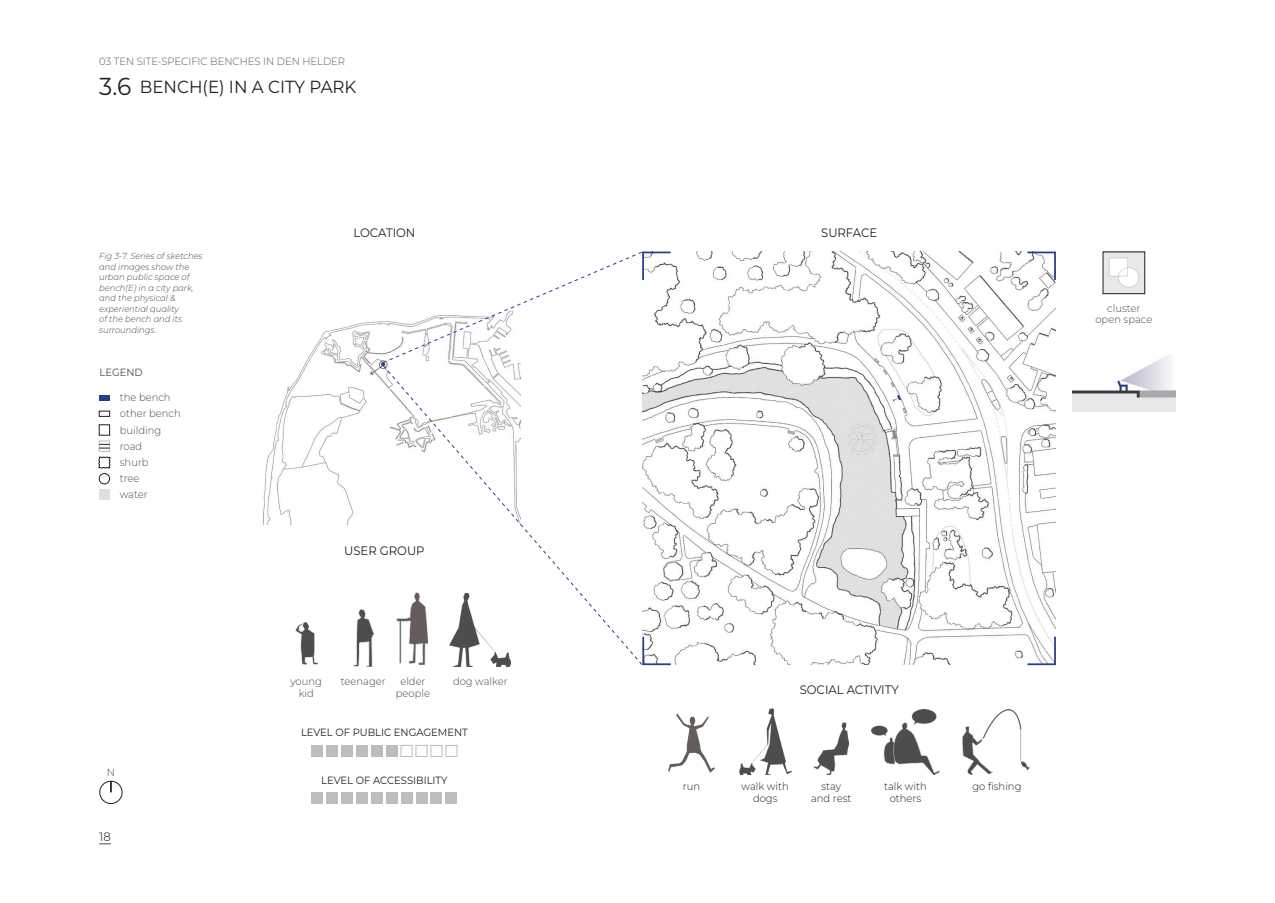
<style>
.page{position:relative;width:1275px;height:903px;background:#fff}
.page>*{position:absolute;margin:0;border:0;box-sizing:border-box;transform-origin:0 0}
.t1{font:17.5px "Montserrat";color:#231f20;scale:.95 1}
.t2{font:12.25px "Montserrat";color:#231f20;scale:.95 1}
.t3{font:12.25px "Montserrat";color:#4b4c4d;scale:.95 1}
.t4{font:300 10.5px "Montserrat";color:#4b4c4d;scale:.95 1}
.t5{font:300 10.5px "Montserrat";color:#231f20;scale:.95 1}
.t6{font:10.5px "Montserrat";color:#231f20;scale:.95 1}
.t7{font:300 10.5px "Montserrat";color:#57585a;scale:.95 1}
.t8{font:10.5px "Montserrat";color:#4b4c4d;scale:.95 1}
.t9{font:italic 300 8.75px/10.5px "Montserrat";color:#4b4c4d;scale:.95 1}
.s1{font-size:24.5px}
</style>
<div class="page">
<img style="left:643px;top:252px;width:413px;height:413px">
<img style="left:263px;top:321px;width:119px;height:203px">
<div style="left:100px;top:781px;width:22px;height:23px;border:1px solid #231f20;border-radius:50%"></div>
<svg style="left:110px;top:781px;width:2px;height:11px"></svg>
<div style="left:99px;top:425px;width:11px;height:10px;border:1px solid #231f20"></div>
<div style="left:99px;top:489px;width:11px;height:11px;background:#dedfe0"></div>
<div style="left:99px;top:473px;width:11px;height:11px;border:1px solid #231f20;border-radius:50%"></div>
<div style="left:99px;top:395px;width:11px;height:5px;background:#253f8e"></div>
<div style="left:99px;top:411px;width:11px;height:6px;border:1px solid #231f20"></div>
<svg style="left:98px;top:456px;width:12px;height:12px"></svg>
<div style="left:99px;top:441px;width:11px;height:11px;border:1px solid #bcbdc0"></div>
<svg style="left:99px;top:444px;width:11px;height:5px"></svg>
<hr style="left:643px;top:663px;width:28px;height:2px;background:#253f8e">
<hr style="left:642px;top:637px;width:2px;height:28px;background:#253f8e">
<svg style="left:1027px;top:252px;width:27px;height:1px"></svg>
<hr style="left:1054px;top:252px;width:2px;height:28px;background:#253f8e">
<hr style="left:1027px;top:663px;width:29px;height:2px;background:#253f8e">
<hr style="left:1054px;top:637px;width:2px;height:28px;background:#253f8e">
<svg style="left:381px;top:251px;width:290px;height:115px"></svg>
<svg style="left:382px;top:364px;width:261px;height:302px"></svg>
<svg style="left:897px;top:395px;width:4px;height:5px"></svg>
<img style="left:353px;top:609px;width:20px;height:57px">
<img style="left:450px;top:593px;width:61px;height:73px">
<div style="left:311px;top:745px;width:11px;height:11px;background:#bcbdc0"></div>
<div style="left:401px;top:745px;width:11px;height:12px;border:1px solid #bcbdc0"></div>
<div style="left:356px;top:745px;width:11px;height:11px;background:#bcbdc0"></div>
<div style="left:446px;top:745px;width:11px;height:12px;border:1px solid #bcbdc0"></div>
<div style="left:326px;top:745px;width:11px;height:11px;background:#bcbdc0"></div>
<div style="left:341px;top:745px;width:11px;height:11px;background:#bcbdc0"></div>
<div style="left:416px;top:745px;width:11px;height:12px;border:1px solid #bcbdc0"></div>
<div style="left:371px;top:745px;width:11px;height:11px;background:#bcbdc0"></div>
<div style="left:431px;top:745px;width:11px;height:12px;border:1px solid #bcbdc0"></div>
<div style="left:386px;top:745px;width:11px;height:11px;background:#bcbdc0"></div>
<div style="left:311px;top:792px;width:11px;height:12px;background:#bcbdc0"></div>
<div style="left:401px;top:792px;width:11px;height:12px;background:#bcbdc0"></div>
<div style="left:356px;top:792px;width:11px;height:12px;background:#bcbdc0"></div>
<div style="left:326px;top:793px;width:11px;height:11px;background:#bcbdc0"></div>
<div style="left:416px;top:792px;width:11px;height:12px;background:#bcbdc0"></div>
<div style="left:431px;top:793px;width:11px;height:11px;background:#bcbdc0"></div>
<div style="left:446px;top:793px;width:11px;height:11px;background:#bcbdc0"></div>
<div style="left:371px;top:792px;width:11px;height:12px;background:#bcbdc0"></div>
<div style="left:341px;top:792px;width:11px;height:12px;background:#bcbdc0"></div>
<div style="left:386px;top:792px;width:11px;height:12px;background:#bcbdc0"></div>
<img style="left:396px;top:592px;width:31px;height:73px">
<img style="left:295px;top:622px;width:22px;height:43px">
<img style="left:1105px;top:254px;width:38px;height:38px">
<div style="left:1103px;top:252px;width:42px;height:42px;border:1px solid #231f20"></div>
<img style="left:1072px;top:355px;width:104px;height:57px">
<img style="left:814px;top:722px;width:35px;height:53px">
<img style="left:739px;top:709px;width:52px;height:66px">
<img style="left:668px;top:713px;width:47px;height:60px">
<img style="left:871px;top:709px;width:68px;height:66px">
<img style="left:962px;top:709px;width:68px;height:65px">
<svg style="left:99px;top:843px;width:12px;height:1px"></svg>
<p class="t7" style="left:99px;top:55px;width:260px">03 TEN SITE-SPECIFIC BENCHES IN DEN HELDER</p>
<p class="t1" style="left:99px;top:75px;width:272px"><span class="s1">3.6</span> BENCH(E) IN A CITY PARK</p>
<p class="t9" style="left:99px;top:251px;width:110px">Fig 3-7. Series of sketches and images show the urban public space of bench(E) in a city park,</p>
<p class="t9" style="left:99px;top:293px;width:89px">and the physical &amp; experiential quality of the bench and its surroundings.</p>
<p class="t8" style="left:100px;top:365px;width:47px">LEGEND</p>
<p class="t4" style="left:120px;top:390px;width:55px">the bench</p>
<p class="t4" style="left:120px;top:407px;width:66px">other bench</p>
<p class="t4" style="left:120px;top:423px;width:45px">building</p>
<p class="t4" style="left:120px;top:439px;width:25px">road</p>
<p class="t4" style="left:120px;top:455px;width:32px">shurb</p>
<p class="t4" style="left:120px;top:472px;width:22px">tree</p>
<p class="t4" style="left:120px;top:488px;width:31px">water</p>
<p class="t4" style="left:107px;top:765px;width:10px">N</p>
<p class="t3" style="left:99px;top:829px;width:14px">18</p>
<p class="t2" style="left:353px;top:224px;width:67px">LOCATION</p>
<p class="t2" style="left:344px;top:542px;width:86px">USER GROUP</p>
<p class="t4" style="left:291px;top:674px;width:35px">young</p>
<p class="t4" style="left:453px;top:674px;width:59px">dog walker</p>
<p class="t4" style="left:299px;top:686px;width:18px">kid</p>
<p class="t4" style="left:341px;top:674px;width:49px">teenager</p>
<p class="t4" style="left:400px;top:674px;width:28px">elder</p>
<p class="t4" style="left:396px;top:686px;width:37px">people</p>
<p class="t6" style="left:301px;top:725px;width:177px">LEVEL OF PUBLIC ENGAGEMENT</p>
<p class="t6" style="left:321px;top:773px;width:135px">LEVEL OF ACCESSIBILITY</p>
<p class="t2" style="left:821px;top:225px;width:61px">SURFACE</p>
<p class="t4" style="left:1107px;top:302px;width:36px">cluster</p>
<p class="t4" style="left:1095px;top:312px;width:61px">open space</p>
<p class="t2" style="left:800px;top:681px;width:106px">SOCIAL ACTIVITY</p>
<p class="t5" style="left:683px;top:779px;width:20px">run</p>
<p class="t5" style="left:742px;top:779px;width:51px">walk with</p>
<p class="t5" style="left:753px;top:791px;width:27px">dogs</p>
<p class="t5" style="left:821px;top:779px;width:22px">stay</p>
<p class="t5" style="left:811px;top:791px;width:44px">and rest</p>
<p class="t5" style="left:884px;top:779px;width:46px">talk with</p>
<p class="t5" style="left:890px;top:791px;width:35px">others</p>
<p class="t5" style="left:972px;top:779px;width:53px">go fishing</p>
</div>
